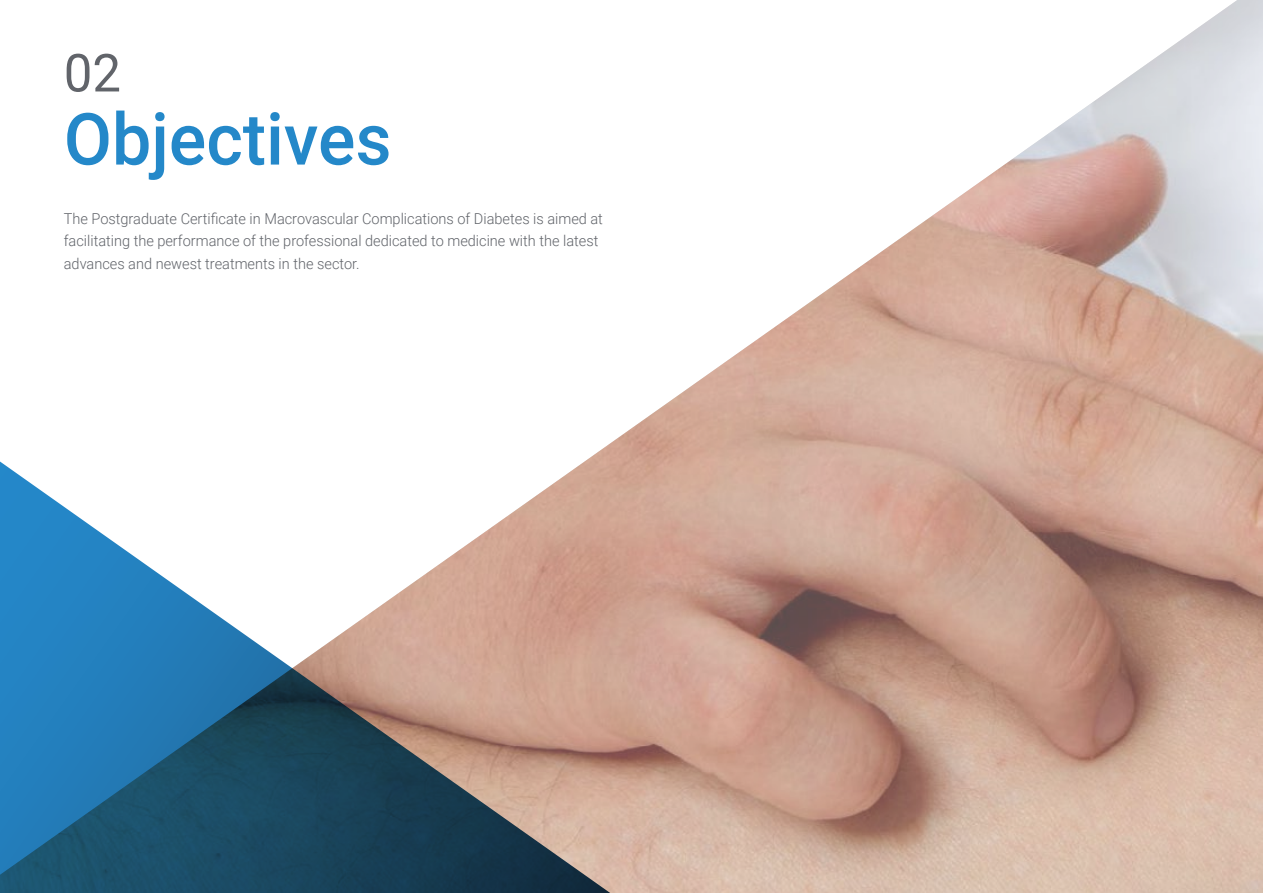
<style>
.page{position:relative;width:1263px;height:893px;background:#fff}
.page>*{position:absolute;margin:0;border:0;box-sizing:border-box;transform-origin:0 0}
.t1{font:500 72px "Roboto";color:#2488c9}
.t2{font:52.5px "Roboto";color:#61646a}
.t3{font:300 15px/22.5px "Roboto";color:#61646a}
</style>
<div class="page">
<img style="left:607px;top:0;width:656px;height:893px">
<svg style="left:0;top:446px;width:640px;height:447px"></svg>
<h2 class="t2" style="left:64px;top:36px;width:59px">02</h2>
<h1 class="t1" style="left:64px;top:89px;width:329px">Objectives</h1>
<p class="t3" style="left:64px;top:207px;width:541px">The Postgraduate Certificate in Macrovascular Complications of Diabetes is aimed at facilitating the performance of the professional dedicated to medicine with the latest advances and newest treatments in the sector.</p>
</div>
